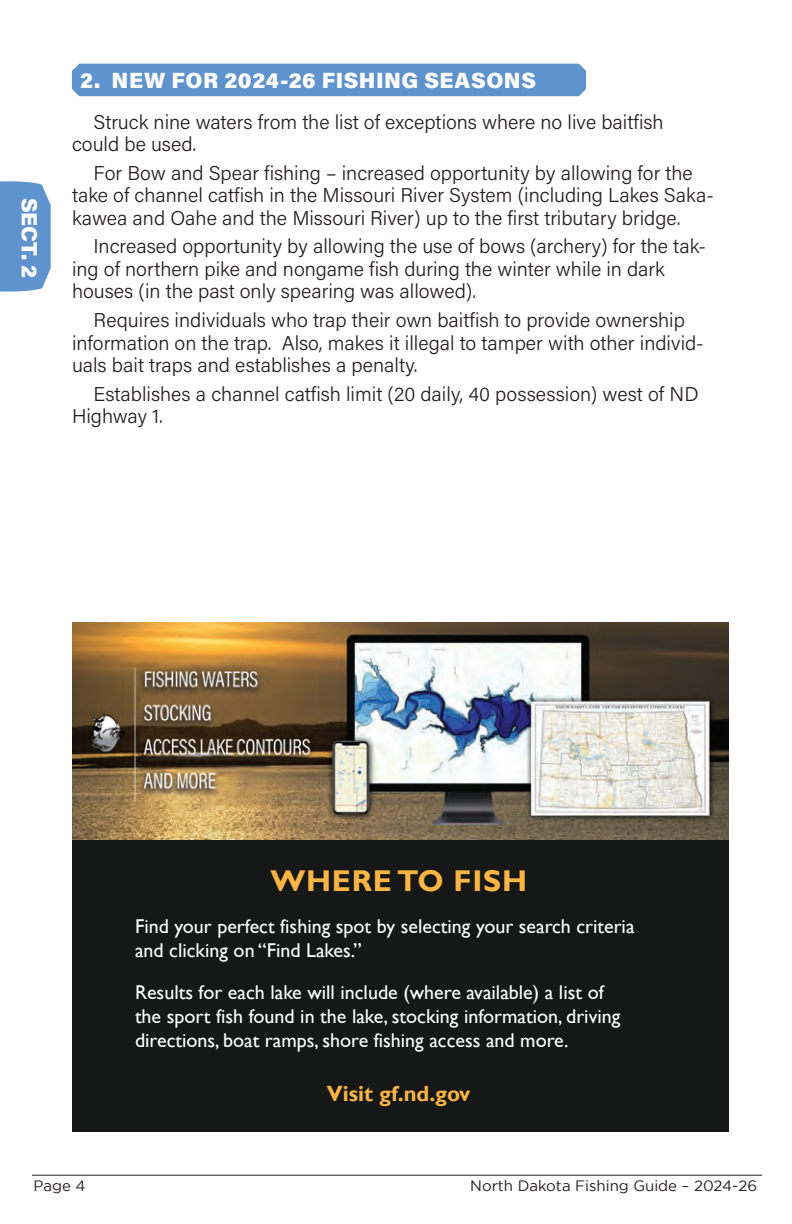
<style>
.page{position:relative;width:792px;height:1224px;background:#fff}
.page>*{position:absolute;margin:0;border:0;box-sizing:border-box;transform-origin:0 0}
.Section_2{font:700 30px "Gill Sans";letter-spacing:.025em;color:#fab544}
.Section_2-2{font:900 22px "Acumin Pro";letter-spacing:.025em;color:#fff}
.t1{font:700 22px "Gill Sans";color:#fab544}
.SIDE_TABS_white{font:900 22px "Acumin Pro";color:#fff}
.body_text{font:300 20px/22.4px "Acumin Pro";color:#231f20}
.body_text-2{font:20px/24px "Gill Sans";color:#fff}
.t2{font:15px "Gotham";color:#231f20}
</style>
<div class="page">
<hr style="left:32px;top:1175px;width:730px;height:1px;background:#231f20">
<div style="left:72px;top:622px;width:656px;height:510px;background:#161717"></div>
<div style="left:72px;top:64px;width:514px;height:32px;background:#5e93ce"></div>
<svg style="left:0;top:181px;width:51px;height:111px;background:#6899d1"></svg>
<img style="left:73px;top:622px;width:655px;height:218px">
<p class="SIDE_TABS_white" style="left:45px;top:198px;width:82px;rotate:90deg">SECT. 2</p>
<p class="Section_2-2" style="left:80px;top:65px;width:458px">2. NEW FOR 2024-26 FISHING SEASONS</p>
<p class="body_text" style="left:72px;top:110px;width:593px;text-indent:22px">Struck nine waters from the list of exceptions where no live baitfish could be used.</p>
<p class="body_text" style="left:72px;top:161px;width:643px;text-indent:22px">For Bow and Spear fishing – increased opportunity by allowing for the take of channel catfish in the Missouri River System (including Lakes Saka&shy;kawea and Oahe and the Missouri River) up to the first tributary bridge.</p>
<p class="body_text" style="left:72px;top:234px;width:636px;text-indent:22px">Increased opportunity by allowing the use of bows (archery) for the tak&shy;ing of northern pike and nongame fish during the winter while in dark houses (in the past only spearing was allowed).</p>
<p class="body_text" style="left:72px;top:308px;width:633px;text-indent:22px">Requires individuals who trap their own baitfish to provide ownership information on the trap. Also, makes it illegal to tamper with other individ&shy;uals bait traps and establishes a penalty.</p>
<p class="body_text" style="left:72px;top:382px;width:628px;text-indent:22px">Establishes a channel catfish limit (20 daily, 40 possession) west of ND<br>Highway 1.</p>
<p class="Section_2" style="left:270px;top:863px;width:258px">WHERE TO FISH</p>
<p class="body_text-2" style="left:135px;top:914px;width:501px">Find your perfect fishing spot by selecting your search criteria and clicking on “Find Lakes.”</p>
<p class="body_text-2" style="left:135px;top:980px;width:487px">Results for each lake will include (where available) a list of the sport fish found in the lake, stocking information, driving directions, boat ramps, shore fishing access and more.</p>
<p class="t1" style="left:327px;top:1081px;width:145px">Visit gf.nd.gov</p>
<p class="t2" style="left:34px;top:1177px;width:53px">Page 4</p>
<p class="t2" style="left:470px;top:1177px;width:288px">North Dakota Fishing Guide – 2024-26</p>
</div>
